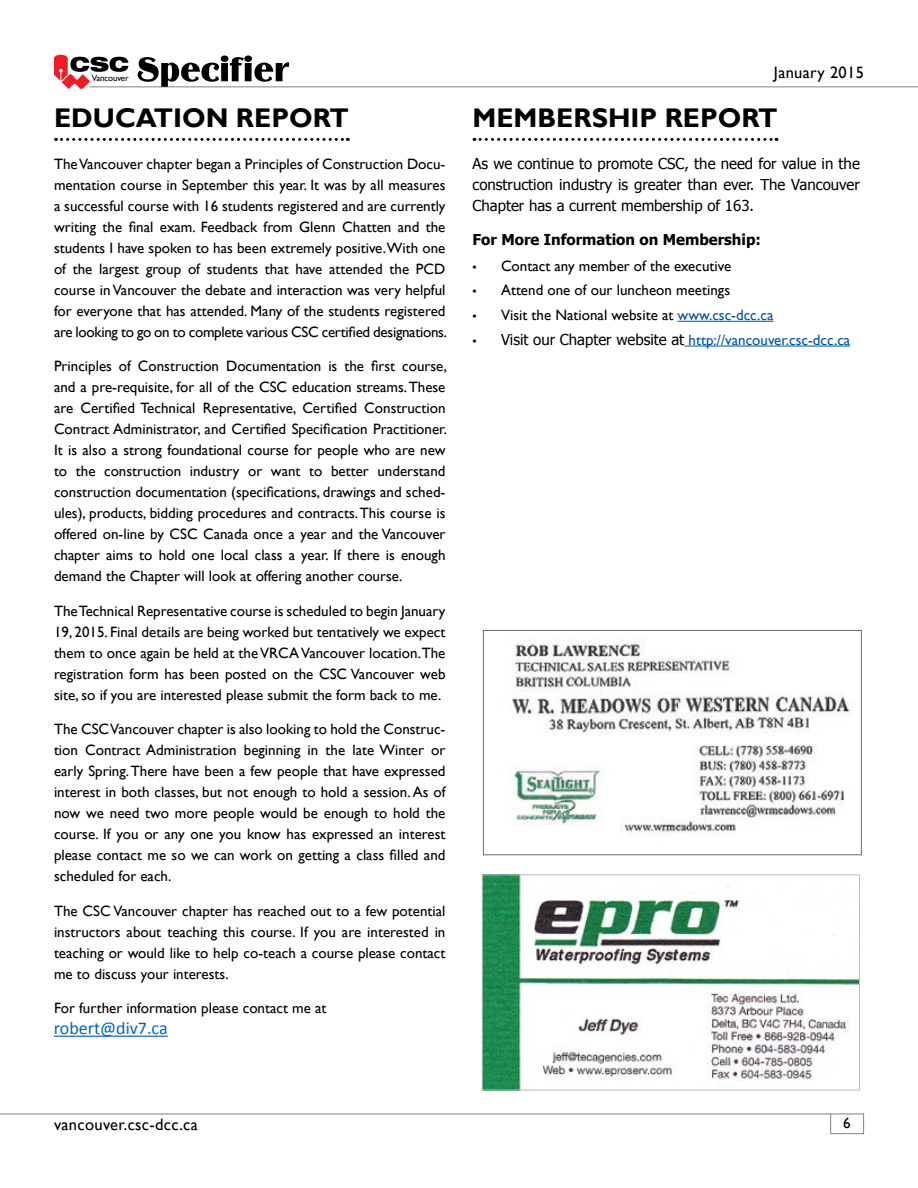
<style>
.page{position:relative;width:918px;height:1188px;background:#fff}
.page>*{position:absolute;margin:0;border:0;box-sizing:border-box;transform-origin:0 0}
.t1{font:700 27px "Gill Sans";color:#000}
.t2{font:18px "Calibri";color:#0563c1}
.t3{font:16.5px "Gill Sans";letter-spacing:.02em;color:#000}
.t4{font:16.5px "Gill Sans";letter-spacing:.02em;color:#000}
.t5{font:15px/21px "Gill Sans";color:#000;text-align:justify}
.t6{font:15px/21px "Tahoma";color:#000;text-align:justify}
.t7{font:15px "Gill Sans";color:#0054a6}
.t8{font:700 15px "Tahoma";color:#000}
.t9{font:9px "Gill Sans";letter-spacing:-.02em;color:#000}
.s1{font-family:"Myriad Pro"}
.s2{color:#0054a6}
.s3{font-family:"Myriad Pro";color:#000}
.s4{font-family:"Tahoma";color:#000}
</style>
<div class="page">
<hr style="left:0;top:1114px;width:864px;height:1px;background:#808384">
<hr style="left:830px;top:1133px;width:34px;height:1px;background:#808384">
<svg style="left:863px;top:1115px;width:1px;height:18px"></svg>
<svg style="left:830px;top:1114px;width:1px;height:20px"></svg>
<hr style="left:90px;top:86px;width:828px;height:1px;background:#808384">
<svg style="left:138px;top:55px;width:151px;height:32px"></svg>
<svg style="left:54px;top:55px;width:74px;height:34px"></svg>
<img style="left:484px;top:876px;width:374px;height:212px">
<div style="left:482px;top:874px;width:378px;height:216px;border:1px solid #bdbdc0"></div>
<img style="left:511px;top:643px;width:339px;height:192px">
<div style="left:483px;top:630px;width:379px;height:225px;border:1px solid #696a6d"></div>
<svg style="left:56px;top:138px;width:292px;height:3px"></svg>
<hr style="left:54px;top:1036px;width:114px;height:1px;background:#0563c1">
<svg style="left:474px;top:138px;width:303px;height:3px"></svg>
<hr style="left:678px;top:321px;width:95px;height:1px;background:#0054a6">
<hr style="left:684px;top:346px;width:166px;height:1px;background:#0054a6">
<p class="t9" style="left:92px;top:73px;width:38px">Vancouver</p>
<p class="t4" style="left:774px;top:63px;width:92px">January 2015</p>
<h1 class="t1" style="left:54px;top:102px;width:296px">EDUCATION REPORT</h1>
<p class="t5" style="left:54px;top:153px;width:395px">The Vancouver chapter began a Principles of Construction Docu&shy;mentation course in September this year. It was by all measures a successful course with 16 students registered and are currently writing the final exam. Feedback from Glenn Chatten and the students I have spoken to has been extremely positive.With one of the largest group of students that have attended the PCD course in Vancouver the debate and interaction was very helpful for everyone that has attended. Many of the students registered are looking to go on to complete various CSC certified designations.</p>
<p class="t5" style="left:54px;top:356px;width:394px">Principles of Construction Documentation is the first course, and a pre-requisite, for all of the CSC education streams. These are Certified Technical Representative, Certified Construction Contract Administrator, and Certified Specification Practitioner.<br>It is also a strong foundational course for people who are new to the construction industry or want to better understand construction documentation (specifications, drawings and sched&shy;ules), products, bidding procedures and contracts. This course is offered on-line by CSC Canada once a year and the Vancouver chapter aims to hold one local class a year. If there is enough demand the Chapter will look at offering another course.</p>
<p class="t5" style="left:54px;top:600px;width:393px">The Technical Representative course is scheduled to begin January 19, 2015. Final details are being worked but tentatively we expect them to once again be held at the VRCA Vancouver location.The registration form has been posted on the CSC Vancouver web site, so if you are interested please submit the form back to me.</p>
<p class="t5" style="left:54px;top:719px;width:393px">The CSC Vancouver chapter is also looking to hold the Construc&shy;tion Contract Administration beginning in the late Winter or early Spring. There have been a few people that have expressed interest in both classes, but not enough to hold a session. As of now we need two more people would be enough to hold the course. If you or any one you know has expressed an interest please contact me so we can work on getting a class filled and scheduled for each.</p>
<p class="t5" style="left:54px;top:900px;width:393px">The CSC Vancouver chapter has reached out to a few potential instructors about teaching this course. If you are interested in teaching or would like to help co-teach a course please contact me to discuss your interests.</p>
<p class="t5" style="left:54px;top:998px;width:274px">For further information please contact me at</p>
<p class="t2" style="left:54px;top:1017px;width:115px">robert@div7.ca</p>
<h1 class="t1" style="left:472px;top:102px;width:306px">MEMBERSHIP REPORT</h1>
<p class="t6" style="left:472px;top:152px;width:389px">As we continue to promote CSC, the need for value in the construction industry is greater than ever. The Vancouver Chapter has a current membership of 163.</p>
<p class="t8" style="left:472px;top:229px;width:290px">For More Information on Membership:</p>
<p class="t5" style="left:472px;top:255px;width:260px"><span class="s1">•</span> Contact any member of the executive</p>
<p class="t5" style="left:472px;top:280px;width:259px"><span class="s1">•</span> Attend one of our luncheon meetings</p>
<p class="t5" style="left:472px;top:305px;width:302px"><span class="s1">•</span> Visit the National website at <span class="s2">www.csc-dcc.ca</span></p>
<p class="t7" style="left:472px;top:331px;width:379px"><span class="s3">•</span> <span class="s4">Visit our Chapter website at</span> http://vancouver.csc-dcc.ca</p>
<p class="t3" style="left:54px;top:1115px;width:145px">vancouver.csc-dcc.ca</p>
<p class="t5" style="left:843px;top:1113px;width:9px">6</p>
</div>
